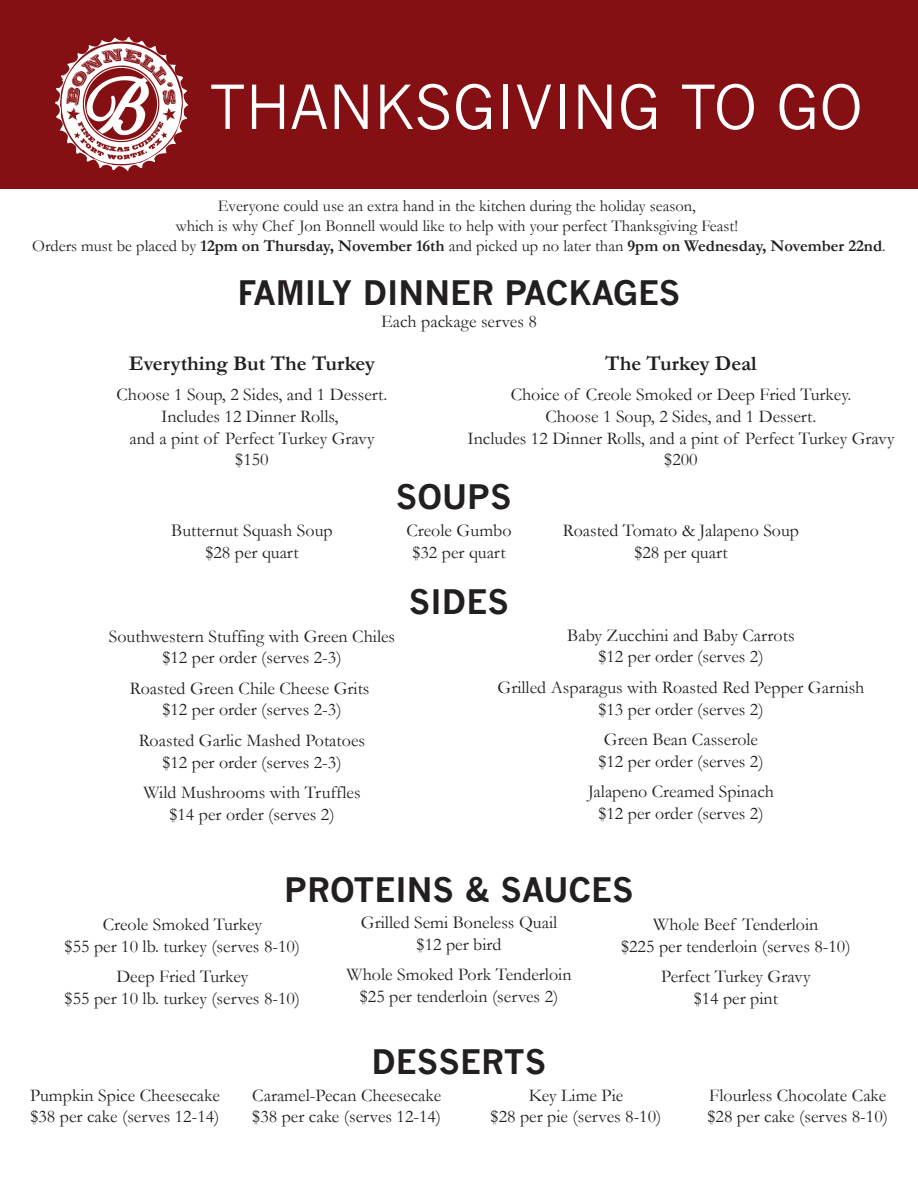
<style>
.page{position:relative;width:918px;height:1188px;background:#fff}
.page>*{position:absolute;margin:0;border:0;box-sizing:border-box;transform-origin:0 0}
.t1{font:60px "News Gothic";color:#fff}
.t2{font:700 33px "News Gothic";color:#231f20}
.t3{font:700 21px "Garamond";color:#231f20}
.t4{font:18px/21.6px "Garamond";color:#231f20;text-align:center}
.t5{font:16.5px/19.8px "Garamond";color:#231f20;text-align:center}
.s1{font-weight:700}
</style>
<div class="page">
<div style="left:0;top:0;width:918px;height:189px;background:#851013"></div>
<img style="left:55px;top:37px;width:134px;height:135px">
<h1 class="t1" style="left:209px;top:72px;width:656px">THANKSGIVING TO GO</h1>
<p class="t5" style="left:32px;top:196px;width:855px">Everyone could use an extra hand in the kitchen during the holiday season,<br>which is why Chef Jon Bonnell would like to help with your perfect Thanksgiving Feast!<br>Orders must be placed by <span class="s1">12pm on Thursday, November 16th</span> and picked up no later than <span class="s1">9pm on Wednesday, November 22nd</span>.</p>
<h2 class="t2" style="left:237px;top:273px;width:445px">FAMILY DINNER PACKAGES</h2>
<p class="t4" style="left:381px;top:310px;width:157px">Each package serves 8</p>
<p class="t3" style="left:129px;top:351px;width:248px">Everything But The Turkey</p>
<p class="t4" style="left:117px;top:384px;width:272px">Choose 1 Soup, 2 Sides, and 1 Dessert.<br>Includes 12 Dinner Rolls,<br>and a pint of Perfect Turkey Gravy $150</p>
<p class="t4" style="left:171px;top:519px;width:163px">Butternut Squash Soup $28 per quart</p>
<p class="t3" style="left:605px;top:351px;width:153px">The Turkey Deal</p>
<p class="t4" style="left:467px;top:384px;width:429px">Choice of Creole Smoked or Deep Fried Turkey.<br>Choose 1 Soup, 2 Sides, and 1 Dessert.<br>Includes 12 Dinner Rolls, and a pint of Perfect Turkey Gravy $200</p>
<h2 class="t2" style="left:396px;top:476px;width:118px">SOUPS</h2>
<p class="t4" style="left:406px;top:519px;width:107px">Creole Gumbo $32 per quart</p>
<h2 class="t2" style="left:409px;top:582px;width:102px">SIDES</h2>
<p class="t4" style="left:563px;top:519px;width:238px">Roasted Tomato &amp; Jalapeno Soup $28 per quart</p>
<p class="t4" style="left:109px;top:625px;width:288px">Southwestern Stuffing with Green Chiles $12 per order (serves 2-3)</p>
<p class="t4" style="left:130px;top:677px;width:241px">Roasted Green Chile Cheese Grits $12 per order (serves 2-3)</p>
<p class="t4" style="left:139px;top:729px;width:228px">Roasted Garlic Mashed Potatoes $12 per order (serves 2-3)</p>
<p class="t4" style="left:143px;top:781px;width:219px">Wild Mushrooms with Truffles $14 per order (serves 2)</p>
<p class="t4" style="left:567px;top:624px;width:229px">Baby Zucchini and Baby Carrots $12 per order (serves 2)</p>
<p class="t4" style="left:498px;top:676px;width:368px">Grilled Asparagus with Roasted Red Pepper Garnish $13 per order (serves 2)</p>
<p class="t4" style="left:598px;top:729px;width:167px">Green Bean Casserole $12 per order (serves 2)</p>
<p class="t4" style="left:588px;top:781px;width:187px">Jalapeno Creamed Spinach $12 per order (serves 2)</p>
<h2 class="t2" style="left:284px;top:870px;width:351px">PROTEINS &amp; SAUCES</h2>
<p class="t4" style="left:65px;top:913px;width:237px">Creole Smoked Turkey<br>$55 per 10 lb. turkey (serves 8-10)</p>
<p class="t4" style="left:65px;top:966px;width:237px">Deep Fried Turkey<br>$55 per 10 lb. turkey (serves 8-10)</p>
<p class="t4" style="left:361px;top:912px;width:198px">Grilled Semi Boneless Quail $12 per bird</p>
<p class="t4" style="left:347px;top:964px;width:226px">Whole Smoked Pork Tenderloin $25 per tenderloin (serves 2)</p>
<h2 class="t2" style="left:372px;top:1042px;width:176px">DESSERTS</h2>
<p class="t4" style="left:621px;top:913px;width:231px">Whole Beef Tenderloin<br>$225 per tenderloin (serves 8-10)</p>
<p class="t4" style="left:661px;top:966px;width:151px">Perfect Turkey Gravy $14 per pint</p>
<p class="t4" style="left:30px;top:1084px;width:191px;text-align:left">Pumpkin Spice Cheesecake $38 per cake (serves 12-14)</p>
<p class="t4" style="left:252px;top:1084px;width:190px;text-align:left">Caramel-Pecan Cheesecake $38 per cake (serves 12-14)</p>
<p class="t4" style="left:491px;top:1084px;width:172px">Key Lime Pie<br>$28 per pie (serves 8-10)</p>
<p class="t4" style="left:708px;top:1084px;width:182px;text-align:left">Flourless Chocolate Cake $28 per cake (serves 8-10)</p>
</div>
